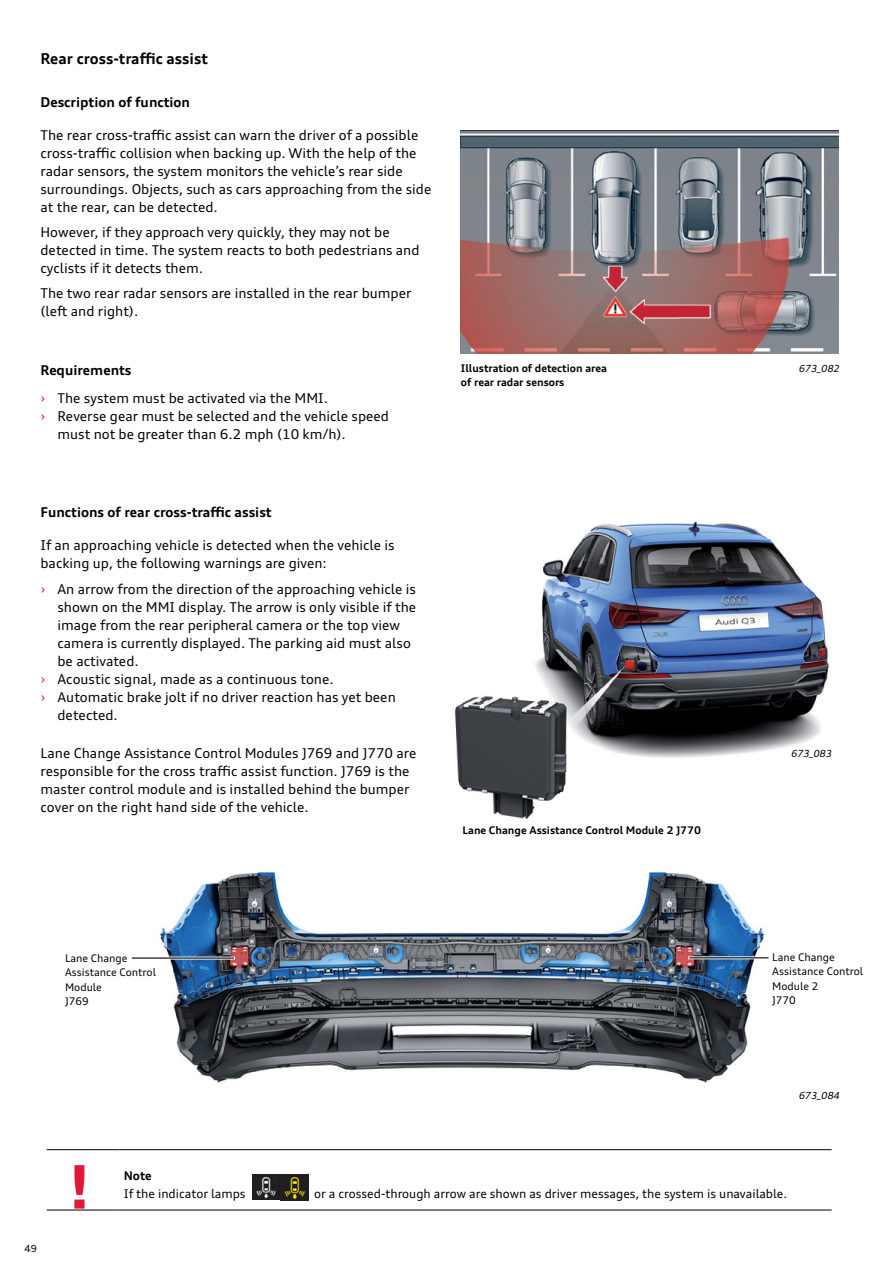
<style>
.page{position:relative;width:893px;height:1263px;background:#fff}
.page>*{position:absolute;margin:0;border:0;box-sizing:border-box;transform-origin:0 0}
.t1{font:700 expanded 60px "Audi Type";color:#e11837}
.Unterüberschrift_10{font:700 15px "Audi Type";color:#000}
.Text_8_11_4{font:13.5px/18px "Audi Type";color:#000}
.Text_fett_8_11_4{font:700 13.5px "Audi Type";color:#000}
.Verweis_Hinweistext{font:12px "Audi Type";color:#000}
.Verweis_Hinweisübers{font:700 12px "Audi Type";color:#000}
.Bildbeschriftung_fet{font:700 10.5px/14.2px "Audi Type";color:#000}
.Bildbeschriftung_7_9{font:10.5px/14.2px "Audi Type";color:#000}
.Bildnummer_6_5_9_5{font:italic 9.75px "Audi Type";color:#000}
.t2{font:9.75px "Audi Type";color:#000}
.s1{color:#e11837}
</style>
<div class="page">
<img style="left:160px;top:872px;width:605px;height:211px">
<hr style="left:132px;top:956px;width:101px;height:3px;background:#fff">
<hr style="left:132px;top:957px;width:101px;height:2px;background:#000">
<hr style="left:690px;top:956px;width:79px;height:3px;background:#fff">
<hr style="left:690px;top:957px;width:78px;height:1px;background:#000">
<img style="left:461px;top:130px;width:378px;height:224px">
<img style="left:454px;top:521px;width:375px;height:297px">
<img style="left:252px;top:1174px;width:27px;height:25px">
<img style="left:281px;top:1174px;width:28px;height:26px">
<hr style="left:47px;top:1149px;width:73px;height:1px;background:#000">
<hr style="left:47px;top:1210px;width:73px;height:1px;background:#000">
<hr style="left:120px;top:1149px;width:712px;height:1px;background:#000">
<hr style="left:120px;top:1210px;width:712px;height:1px;background:#000">
<p class="Unterüberschrift_10" style="left:40px;top:49px;width:169px">Rear cross-traffic assist</p>
<p class="Text_fett_8_11_4" style="left:40px;top:94px;width:151px">Description of function</p>
<p class="Text_8_11_4" style="left:40px;top:126px;width:392px">The rear cross-traffic assist can warn the driver of a possible cross-traffic collision when backing up. With the help of the radar sensors, the system monitors the vehicle’s rear side surroundings. Objects, such as cars approaching from the side at the rear, can be detected.</p>
<p class="Text_8_11_4" style="left:40px;top:223px;width:381px">However, if they approach very quickly, they may not be detected in time. The system reacts to both pedestrians and cyclists if it detects them.</p>
<p class="Text_8_11_4" style="left:40px;top:284px;width:373px">The two rear radar sensors are installed in the rear bumper (left and right).</p>
<p class="Text_fett_8_11_4" style="left:40px;top:362px;width:92px">Requirements</p>
<p class="Text_8_11_4" style="left:40px;top:389px;width:289px"><span class="s1">›</span> The system must be activated via the MMI.</p>
<p class="Text_8_11_4" style="left:58px;top:407px;width:333px;text-indent:-17px"><span class="s1">›</span> Reverse gear must be selected and the vehicle speed must not be greater than 6.2 mph (10 km/h).</p>
<p class="Text_fett_8_11_4" style="left:40px;top:504px;width:233px">Functions of rear cross-traffic assist</p>
<p class="Text_8_11_4" style="left:40px;top:536px;width:356px">If an approaching vehicle is detected when the vehicle is backing up, the following warnings are given:</p>
<p class="Text_8_11_4" style="left:58px;top:580px;width:360px;text-indent:-17px"><span class="s1">›</span> An arrow from the direction of the approaching vehicle is shown on the MMI display. The arrow is only visible if the image from the rear peripheral camera or the top view camera is currently displayed. The parking aid must also be activated.</p>
<p class="Text_8_11_4" style="left:40px;top:670px;width:295px"><span class="s1">›</span> Acoustic signal, made as a continuous tone.</p>
<p class="Text_8_11_4" style="left:58px;top:688px;width:340px;text-indent:-17px"><span class="s1">›</span> Automatic brake jolt if no driver reaction has yet been detected.</p>
<p class="Text_8_11_4" style="left:40px;top:744px;width:377px">Lane Change Assistance Control Modules J769 and J770 are responsible for the cross traffic assist function. J769 is the master control module and is installed behind the bumper cover on the right hand side of the vehicle.</p>
<p class="Bildbeschriftung_fet" style="left:461px;top:361px;width:148px">Illustration of detection area of rear radar sensors</p>
<p class="Bildbeschriftung_fet" style="left:463px;top:823px;width:240px">Lane Change Assistance Control Module 2 J770</p>
<p class="Bildbeschriftung_7_9" style="left:65px;top:951px;width:64px">Lane Change</p>
<p class="Bildbeschriftung_7_9" style="left:65px;top:965px;width:92px">Assistance Control<br>Module</p>
<p class="Bildbeschriftung_7_9" style="left:65px;top:994px;width:25px">J769</p>
<p class="Bildnummer_6_5_9_5" style="left:798px;top:362px;width:45px">673_082</p>
<p class="Bildnummer_6_5_9_5" style="left:791px;top:747px;width:45px">673_083</p>
<p class="Bildbeschriftung_7_9" style="left:772px;top:950px;width:64px">Lane Change</p>
<p class="Bildbeschriftung_7_9" style="left:772px;top:964px;width:92px">Assistance Control<br>Module 2<br>J770</p>
<p class="Bildnummer_6_5_9_5" style="left:798px;top:1090px;width:45px">673_084</p>
<p class="t2" style="left:25px;top:1242px;width:14px">49</p>
<p class="t1" style="left:67px;top:1148px;width:26px">!</p>
<p class="Verweis_Hinweisübers" style="left:124px;top:1168px;width:29px">Note</p>
<p class="Verweis_Hinweistext" style="left:124px;top:1186px;width:123px">If the indicator lamps</p>
<p class="Verweis_Hinweistext" style="left:314px;top:1186px;width:475px">or a crossed-through arrow are shown as driver messages, the system is unavailable.</p>
</div>
